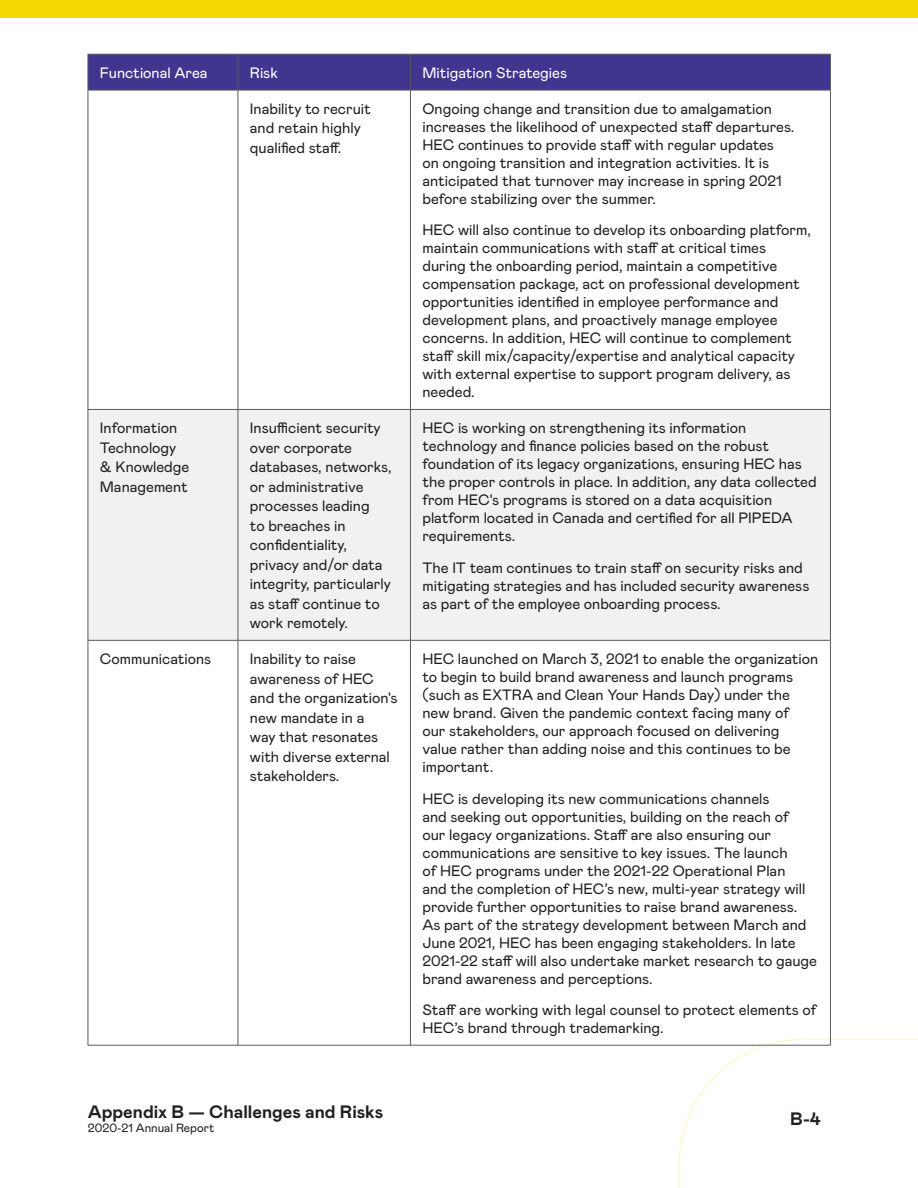
<style>
.page{position:relative;width:918px;height:1188px;background:#fff}
.page>*{position:absolute;margin:0;border:0;box-sizing:border-box;transform-origin:0 0}
.t1{font:700 18px "Mabry Pro";color:#231f20}
.Body_Copy{font:15px/18px "Mabry Pro";color:#231f20}
.t2{font:15px "Mabry Pro";color:#fff}
.t3{font:12px "Mabry Pro";color:#231f20}
</style>
<div class="page">
<svg style="left:678px;top:1038px;width:240px;height:150px"></svg>
<div style="left:0;top:0;width:918px;height:17px;background:#f4d900"></div>
<div style="left:89px;top:55px;width:741px;height:35px;background:#40368f"></div>
<div style="left:89px;top:410px;width:741px;height:230px;background:#f1f1f2"></div>
<hr style="left:238px;top:54px;width:1px;height:36px;background:#59595c">
<hr style="left:410px;top:54px;width:1px;height:36px;background:#59595c">
<hr style="left:238px;top:90px;width:1px;height:319px;background:#59595c">
<hr style="left:410px;top:90px;width:1px;height:319px;background:#59595c">
<hr style="left:88px;top:409px;width:150px;height:1px;background:#59595c">
<hr style="left:238px;top:409px;width:172px;height:1px;background:#59595c">
<hr style="left:238px;top:410px;width:1px;height:230px;background:#59595c">
<hr style="left:410px;top:409px;width:421px;height:1px;background:#59595c">
<hr style="left:410px;top:410px;width:1px;height:230px;background:#59595c">
<hr style="left:88px;top:640px;width:150px;height:1px;background:#59595c">
<hr style="left:238px;top:640px;width:172px;height:1px;background:#59595c">
<hr style="left:238px;top:641px;width:1px;height:404px;background:#59595c">
<hr style="left:410px;top:640px;width:421px;height:1px;background:#59595c">
<hr style="left:410px;top:641px;width:1px;height:404px;background:#59595c">
<hr style="left:238px;top:1045px;width:172px;height:1px;background:#59595c">
<hr style="left:410px;top:1045px;width:421px;height:1px;background:#59595c">
<hr style="left:88px;top:54px;width:150px;height:1px;background:#59595c">
<hr style="left:88px;top:54px;width:1px;height:36px;background:#59595c">
<hr style="left:238px;top:54px;width:172px;height:1px;background:#59595c">
<hr style="left:410px;top:54px;width:421px;height:1px;background:#59595c">
<hr style="left:830px;top:54px;width:1px;height:36px;background:#59595c">
<hr style="left:88px;top:90px;width:150px;height:1px;background:#59595c">
<hr style="left:238px;top:90px;width:172px;height:1px;background:#59595c">
<hr style="left:410px;top:90px;width:421px;height:1px;background:#59595c">
<hr style="left:88px;top:90px;width:1px;height:319px;background:#59595c">
<hr style="left:830px;top:90px;width:1px;height:319px;background:#59595c">
<hr style="left:88px;top:410px;width:1px;height:230px;background:#59595c">
<hr style="left:830px;top:410px;width:1px;height:230px;background:#59595c">
<hr style="left:88px;top:641px;width:1px;height:404px;background:#59595c">
<hr style="left:830px;top:641px;width:1px;height:404px;background:#59595c">
<hr style="left:88px;top:1045px;width:150px;height:1px;background:#59595c">
<p class="t2" style="left:100px;top:62px;width:109px">Functional Area</p>
<p class="t2" style="left:250px;top:62px;width:29px">Risk</p>
<p class="t2" style="left:422px;top:62px;width:146px">Mitigation Strategies</p>
<p class="Body_Copy" style="left:250px;top:98px;width:123px;line-height:19.5px">Inability to recruit and retain highly qualified staff.</p>
<p class="Body_Copy" style="left:422px;top:99px;width:374px">Ongoing change and transition due to amalgamation increases the likelihood of unexpected staff departures.<br>HEC continues to provide staff with regular updates<br>on ongoing transition and integration activities. It is anticipated that turnover may increase in spring 2021 before stabilizing over the summer.</p>
<p class="Body_Copy" style="left:422px;top:220px;width:390px">HEC will also continue to develop its onboarding platform, maintain communications with staff at critical times during the onboarding period, maintain a competitive compensation package, act on professional development opportunities identified in employee performance and development plans, and proactively manage employee concerns. In addition, HEC will continue to complement staff skill mix/capacity/expertise and analytical capacity with external expertise to support program delivery, as needed.</p>
<p class="Body_Copy" style="left:100px;top:418px;width:91px;line-height:19.5px">Information<br>Technology &amp; Knowledge<br>Management</p>
<p class="Body_Copy" style="left:250px;top:418px;width:143px;line-height:19.5px">Insufficient security over corporate databases, networks, or administrative processes leading<br>to breaches in confidentiality, privacy and/or data integrity, particularly as staff continue to work remotely.</p>
<p class="Body_Copy" style="left:422px;top:418px;width:396px">HEC is working on strengthening its information technology and finance policies based on the robust foundation of its legacy organizations, ensuring HEC has the proper controls in place. In addition, any data collected from HEC's programs is stored on a data acquisition platform located in Canada and certified for all PIPEDA requirements.</p>
<p class="Body_Copy" style="left:422px;top:558px;width:389px">The IT team continues to train staff on security risks and mitigating strategies and has included security awareness as part of the employee onboarding process.</p>
<p class="Body_Copy" style="left:100px;top:649px;width:113px">Communications</p>
<p class="Body_Copy" style="left:250px;top:648px;width:149px;line-height:19.5px">Inability to raise awareness of HEC and the organization's new mandate in a<br>way that resonates with diverse external stakeholders.</p>
<p class="Body_Copy" style="left:422px;top:649px;width:397px">HEC launched on March 3, 2021 to enable the organization to begin to build brand awareness and launch programs (such as EXTRA and Clean Your Hands Day) under the new brand. Given the pandemic context facing many of<br>our stakeholders, our approach focused on delivering<br>value rather than adding noise and this continues to be important.</p>
<p class="Body_Copy" style="left:422px;top:789px;width:396px">HEC is developing its new communications channels<br>and seeking out opportunities, building on the reach of<br>our legacy organizations. Staff are also ensuring our communications are sensitive to key issues. The launch<br>of HEC programs under the 2021-22 Operational Plan<br>and the completion of HEC’s new, multi-year strategy will provide further opportunities to raise brand awareness.<br>As part of the strategy development between March and June 2021, HEC has been engaging stakeholders. In late 2021-22 staff will also undertake market research to gauge brand awareness and perceptions.</p>
<p class="Body_Copy" style="left:422px;top:1000px;width:396px">Staff are working with legal counsel to protect elements of<br>HEC’s brand through trademarking.</p>
<p class="t1" style="left:88px;top:1099px;width:297px">Appendix B — Challenges and Risks</p>
<p class="t3" style="left:88px;top:1119px;width:128px">2020-21 Annual Report</p>
<p class="t1" style="left:790px;top:1106px;width:32px">B-4</p>
</div>
